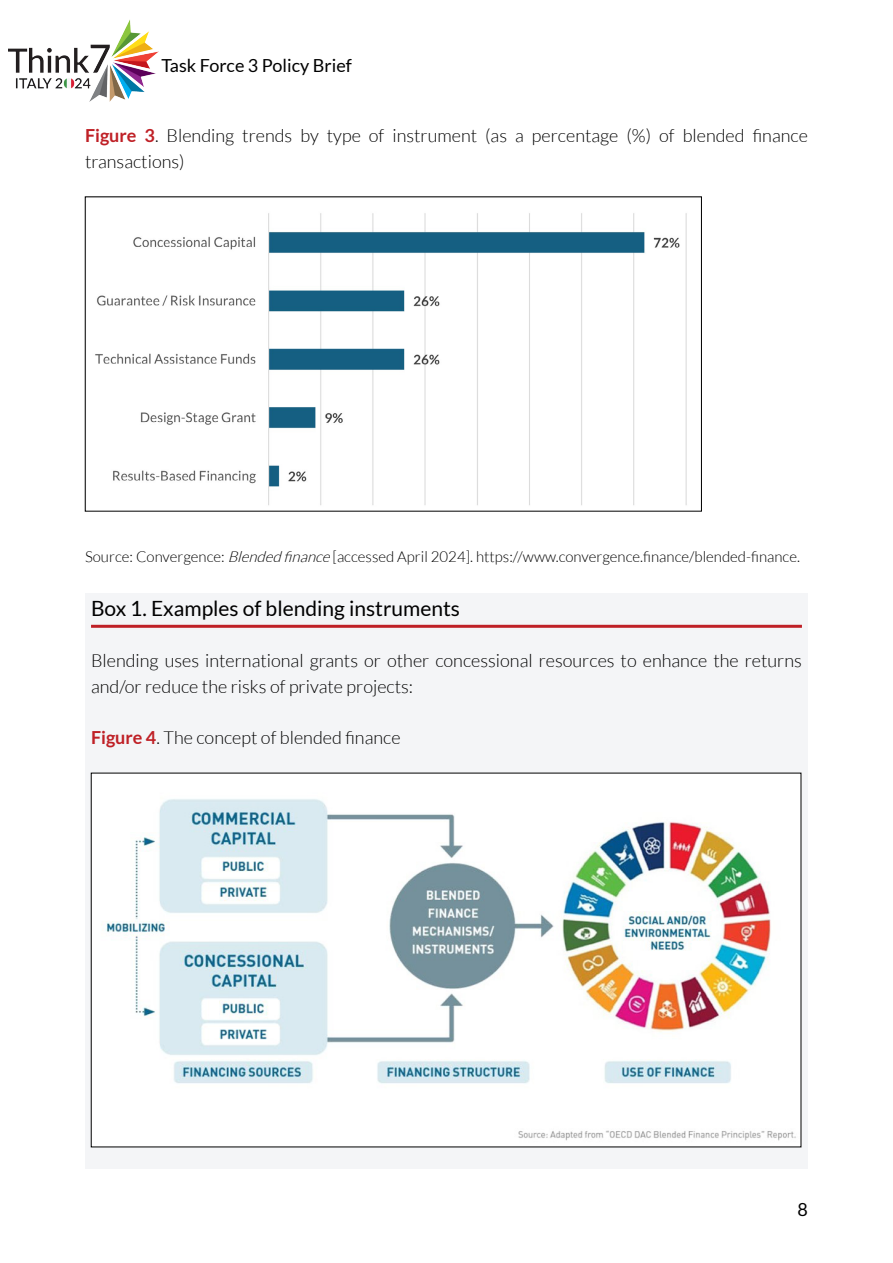
<style>
.page{position:relative;width:893px;height:1263px;background:#fff}
.page>*{position:absolute;margin:0;border:0;box-sizing:border-box;transform-origin:0 0}
.t1{font:21px "Lato";color:#000}
.t2{font:300 18px/25.5px "Lato";color:#000}
.t3{font:18px "Lato";color:#000}
.t4{font:300 15px "Lato";color:#000}
.s1{font-weight:700;color:#bf2026}
.s2{font-style:italic}
</style>
<div class="page">
<img style="left:9px;top:19px;width:150px;height:83px">
<img style="left:95px;top:213px;width:592px;height:292px">
<div style="left:85px;top:593px;width:723px;height:576px;background:#f4f5f7"></div>
<hr style="left:91px;top:625px;width:711px;height:3px;background:#bf2026">
<img style="left:93px;top:775px;width:706px;height:370px">
<p class="t3" style="left:162px;top:55px;width:192px">Task Force 3 Policy Brief</p>
<p class="t2" style="left:85px;top:123px;width:724px"><span class="s1">Figure 3</span>. Blending trends by type of instrument (as a percentage (%) of blended finance transactions)</p>
<p class="t4" style="left:85px;top:548px;width:716px">Source: Convergence: <span class="s2">Blended finance</span>[accessed April 2024]. https://www.convergence.finance/blended-finance.</p>
<p class="t1" style="left:91px;top:597px;width:370px">Box 1. Examples of blending instruments</p>
<p class="t2" style="left:91px;top:648px;width:712px">Blending uses international grants or other concessional resources to enhance the returns and/or reduce the risks of private projects:</p>
<p class="t2" style="left:91px;top:725px;width:311px"><span class="s1">Figure 4</span>. The concept of blended finance</p>
<p class="t3" style="left:797px;top:1199px;width:12px">8</p>
</div>
